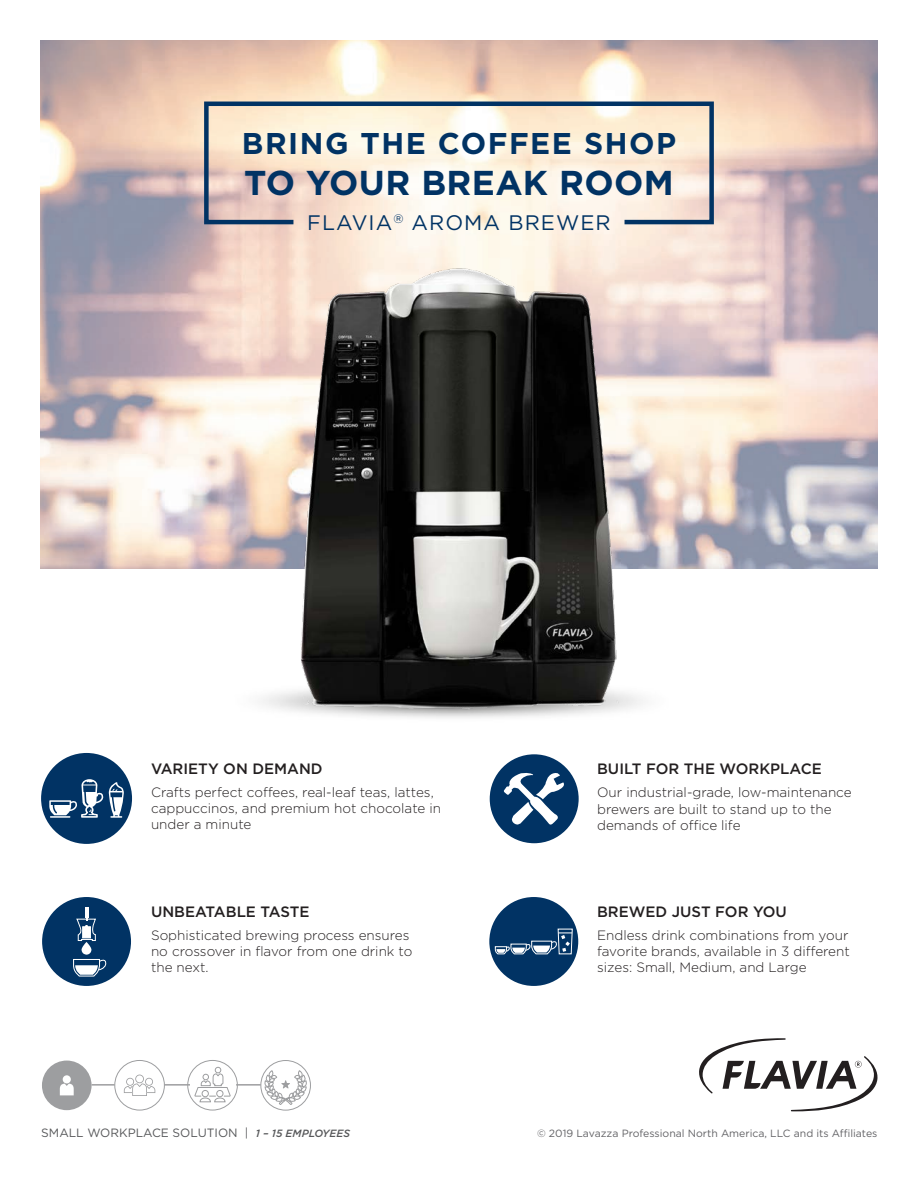
<style>
.page{position:relative;width:918px;height:1188px;background:#fff}
.page>*{position:absolute;margin:0;border:0;box-sizing:border-box;transform-origin:0 0}
.t1{font:700 34.5px "Gotham";letter-spacing:.01em;color:#013364}
.t2{font:700 30px "Gotham";letter-spacing:.05em;color:#013364}
.t3{font:21px "Gotham";letter-spacing:.05em;color:#013364}
.t4{font:500 15px "Gotham";color:#231f20}
.t5{font:300 13.5px/16.2px "Gotham";color:#231f20}
.Category_Head{font:12px "Gotham";color:#57585a}
.t6{font:10.5px "Gotham";color:#636366}
.s1{font-weight:500;font-style:italic;font-size:10.5px}
</style>
<div class="page">
<img style="left:40px;top:40px;width:838px;height:529px">
<img style="left:273px;top:227px;width:364px;height:491px">
<div style="left:41px;top:753px;width:91px;height:91px;background:#013364;border-radius:50%"></div>
<svg style="left:49px;top:779px;width:75px;height:39px"></svg>
<div style="left:42px;top:897px;width:89px;height:89px;background:#013364;border-radius:50%"></div>
<svg style="left:73px;top:908px;width:34px;height:69px"></svg>
<div style="left:489px;top:897px;width:89px;height:89px;background:#013364;border-radius:50%"></div>
<svg style="left:495px;top:928px;width:78px;height:27px"></svg>
<div style="left:490px;top:754px;width:89px;height:89px;background:#013364;border-radius:50%"></div>
<svg style="left:503px;top:773px;width:61px;height:52px"></svg>
<hr style="left:236px;top:1084px;width:25px;height:2px;background:#9d9ea0">
<hr style="left:164px;top:1084px;width:26px;height:2px;background:#9d9ea0">
<hr style="left:92px;top:1084px;width:23px;height:2px;background:#9d9ea0">
<div style="left:260px;top:1060px;width:51px;height:51px;border:1px solid #9d9ea0;border-radius:50%"></div>
<svg style="left:264px;top:1063px;width:44px;height:48px"></svg>
<div style="left:187px;top:1060px;width:51px;height:50px;border:1px solid #9d9ea0;border-radius:50%"></div>
<div style="left:194px;top:1095px;width:37px;height:2px;border:1px solid #9d9ea0"></div>
<div style="left:202px;top:1090px;width:7px;height:7px;border:1px solid #9d9ea0;border-radius:50%"></div>
<div style="left:216px;top:1090px;width:7px;height:7px;border:1px solid #9d9ea0;border-radius:50%"></div>
<svg style="left:199px;top:1096px;width:27px;height:7px"></svg>
<svg style="left:200px;top:1067px;width:24px;height:20px"></svg>
<div style="left:114px;top:1060px;width:51px;height:51px;border:1px solid #9d9ea0;border-radius:50%"></div>
<svg style="left:124px;top:1075px;width:31px;height:21px"></svg>
<div style="left:42px;top:1061px;width:50px;height:49px;background:#9d9ea0;border-radius:50%"></div>
<div style="left:63px;top:1075px;width:8px;height:8px;background:#fff;border-radius:50%"></div>
<svg style="left:60px;top:1084px;width:14px;height:11px"></svg>
<svg style="left:202px;top:99px;width:514px;height:128px;background:#eae0d3"></svg>
<svg style="left:699px;top:1038px;width:179px;height:73px"></svg>
<p class="t2" style="left:242px;top:124px;width:436px">BRING THE COFFEE SHOP</p>
<p class="t1" style="left:244px;top:160px;width:431px">TO YOUR BREAK ROOM</p>
<p class="t3" style="left:307px;top:211px;width:305px">FLAVIA<sup>®</sup> AROMA BREWER</p>
<p class="t4" style="left:151px;top:760px;width:173px">VARIETY ON DEMAND</p>
<p class="t5" style="left:151px;top:784px;width:292px">Crafts perfect coffees, real-leaf teas, lattes, cappuccinos, and premium hot chocolate in under a minute</p>
<p class="t4" style="left:151px;top:903px;width:160px">UNBEATABLE TASTE</p>
<p class="t5" style="left:151px;top:927px;width:263px">Sophisticated brewing process ensures no crossover in flavor from one drink to the next.</p>
<p class="Category_Head" style="left:41px;top:1126px;width:310px">SMALL WORKPLACE SOLUTION | <span class="s1">1 – 15 EMPLOYEES</span></p>
<p class="t4" style="left:597px;top:761px;width:226px">BUILT FOR THE WORKPLACE</p>
<p class="t5" style="left:597px;top:784px;width:256px">Our industrial-grade, low-maintenance brewers are built to stand up to the demands of office life</p>
<p class="t4" style="left:597px;top:903px;width:191px">BREWED JUST FOR YOU</p>
<p class="t5" style="left:597px;top:927px;width:254px;text-align:justify">Endless drink combinations from your favorite brands, available in 3 different sizes: Small, Medium, and Large</p>
<p class="t6" style="left:537px;top:1127px;width:342px">© 2019 Lavazza Professional North America, LLC and its Affiliates</p>
</div>
